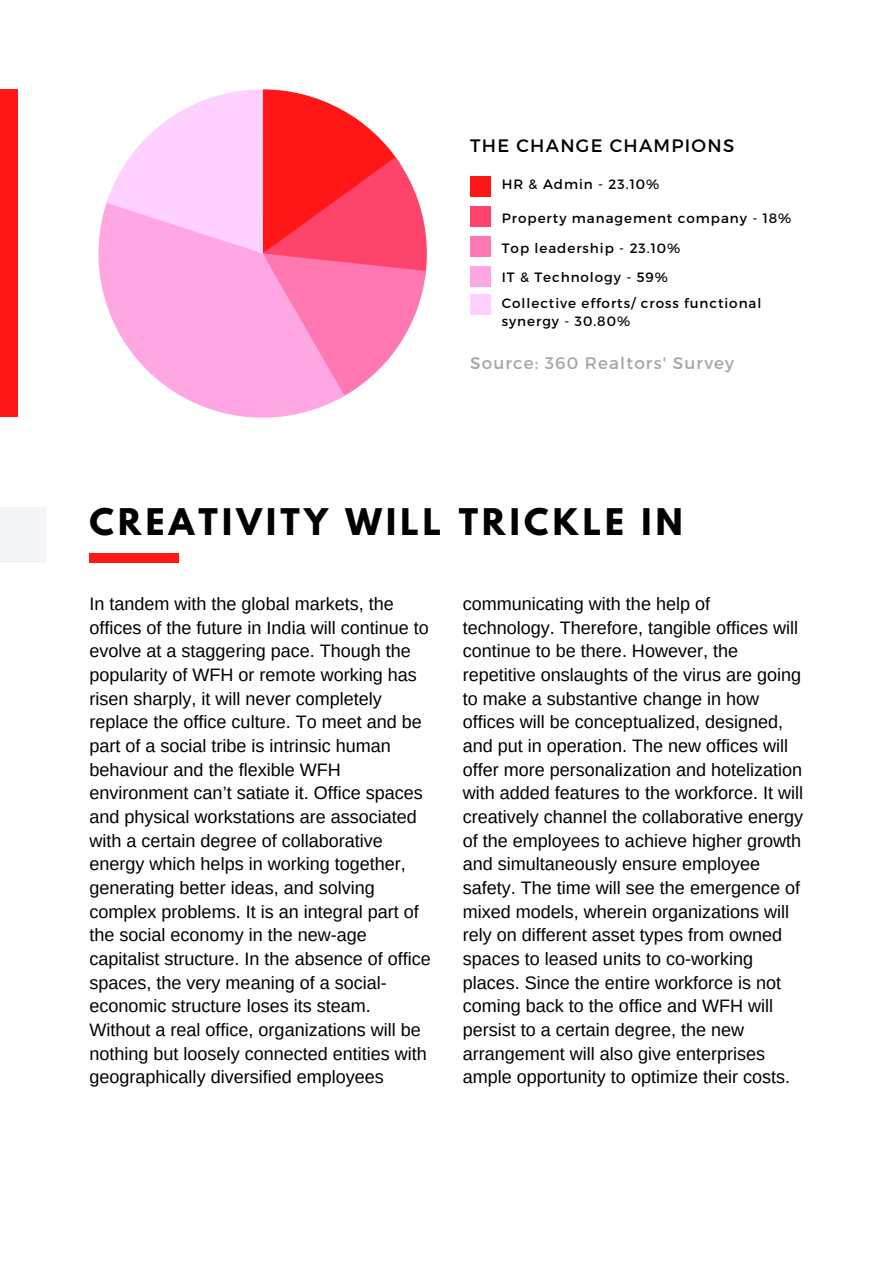
<style>
.page{position:relative;width:894px;height:1264px;background:#fff}
.page>*{position:absolute;margin:0;border:0;box-sizing:border-box;transform-origin:0 0}
.t1{font:700 32.55px "League Spartan";letter-spacing:.13em;color:#000}
.t2{font:18px/23.7px "Arimo";color:#000}
.t3{font:18px "Montserrat";letter-spacing:.07em;color:#000}
.t4{font:16.65px "Montserrat";letter-spacing:.07em;color:#a6a6a6}
.t5{font:13.5px/18px "Montserrat";letter-spacing:.07em;color:#000}
</style>
<div class="page">
<svg style="left:98px;top:205px;width:239px;height:213px"></svg>
<svg style="left:106px;top:89px;width:321px;height:311px"></svg>
<div style="left:470px;top:177px;width:20px;height:20px;background:#ff1616"></div>
<div style="left:470px;top:207px;width:20px;height:20px;background:#ff446c"></div>
<div style="left:470px;top:237px;width:20px;height:20px;background:#ff78b1"></div>
<div style="left:470px;top:266px;width:20px;height:21px;background:#ffa7e3"></div>
<div style="left:470px;top:295px;width:20px;height:20px;background:#ffd1ff"></div>
<div style="left:89px;top:553px;width:89px;height:9px;background:#ff1616"></div>
<div style="left:0;top:507px;width:45px;height:55px;background:#f3f5f9"></div>
<div style="left:0;top:89px;width:18px;height:328px;background:#ff1616"></div>
<p class="t3" style="left:470px;top:134px;width:265px">THE CHANGE CHAMPIONS</p>
<p class="t5" style="left:501px;top:175px;width:159px">HR &amp; Admin - 23.10%</p>
<p class="t5" style="left:501px;top:208px;width:291px">Property management company - 18%</p>
<p class="t5" style="left:501px;top:238px;width:180px">Top leadership - 23.10%</p>
<p class="t5" style="left:501px;top:268px;width:168px">IT &amp; Technology - 59%</p>
<p class="t5" style="left:501px;top:293px;width:261px">Collective efforts/ cross functional synergy - 30.80%</p>
<p class="t4" style="left:470px;top:352px;width:265px">Source: 360 Realtors' Survey</p>
<p class="t1" style="left:89px;top:505px;width:594px">CREATIVITY WILL TRICKLE IN</p>
<p class="t2" style="left:89px;top:592px;width:341px">In tandem with the global markets, the offices of the future in India will continue to</p>
<p class="t2" style="left:89px;top:639px;width:329px">evolve at a staggering pace. Though the popularity of WFH or remote working has</p>
<p class="t2" style="left:89px;top:686px;width:343px">risen sharply, it will never completely replace the office culture. To meet and be part of a social tribe is intrinsic human behaviour and the flexible WFH environment can’t satiate it. Office spaces and physical workstations are associated with a certain degree of collaborative energy which helps in working together, generating better ideas, and solving complex problems. It is an integral part of the social economy in the new-age capitalist structure. In the absence of office spaces, the very meaning of a social&shy;economic structure loses its steam.<br>Without a real office, organizations will be nothing but loosely connected entities with geographically diversified employees</p>
<p class="t2" style="left:462px;top:592px;width:342px">communicating with the help of technology. Therefore, tangible offices will continue to be there. However, the repetitive onslaughts of the virus are going to make a substantive change in how offices will be conceptualized, designed, and put in operation. The new offices will offer more personalization and hotelization with added features to the workforce. It will</p>
<p class="t2" style="left:462px;top:805px;width:342px">creatively channel the collaborative energy of the employees to achieve higher growth and simultaneously ensure employee safety. The time will see the emergence of mixed models, wherein organizations will rely on different asset types from owned spaces to leased units to co-working places. Since the entire workforce is not coming back to the office and WFH will persist to a certain degree, the new arrangement will also give enterprises ample opportunity to optimize their costs.</p>
</div>
